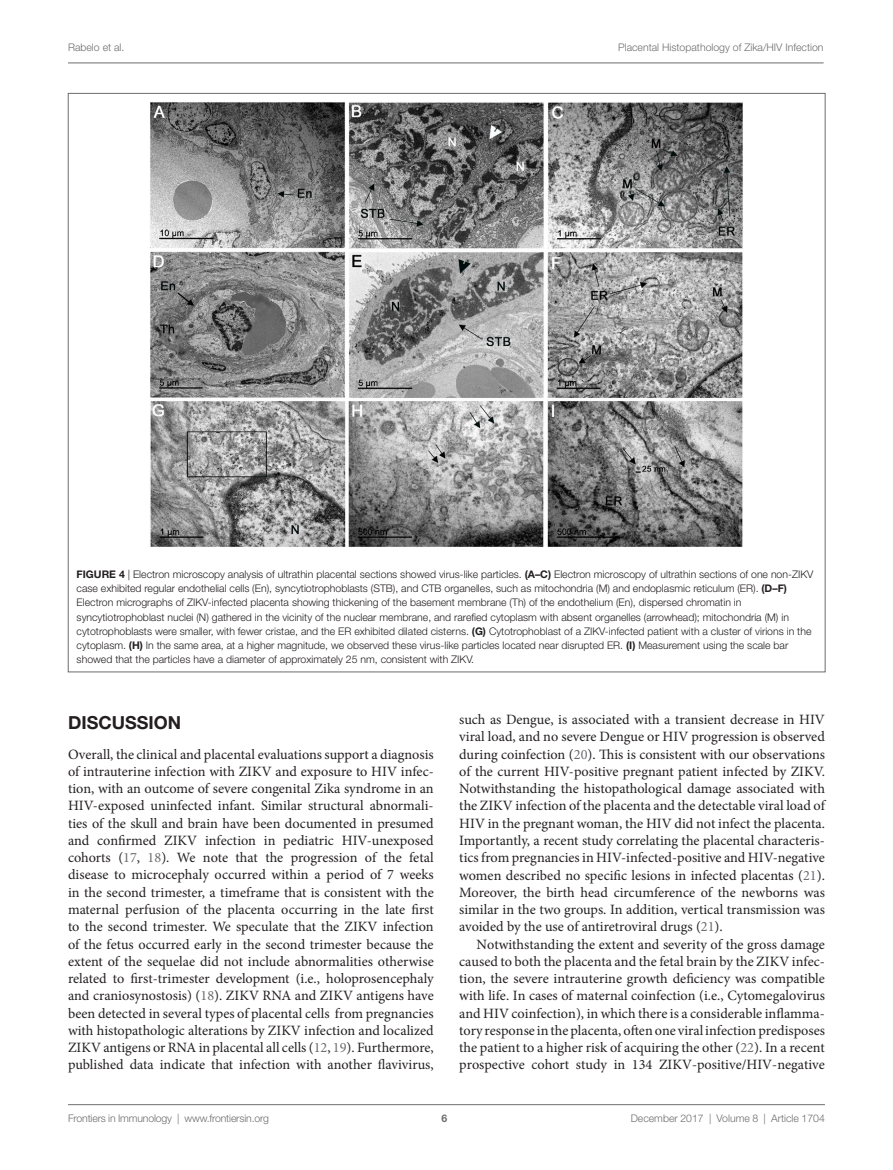
<style>
.page{position:relative;width:893px;height:1170px;background:#fff}
.page>*{position:absolute;margin:0;border:0;box-sizing:border-box;transform-origin:0 0}
.t1{font:700 18px "Helvetica Neue LT Std";color:#231f20}
.t2{font:14.25px/17.2px "Minion Pro";color:#231f20;text-align:justify}
.t3{font:300 10.5px/14.2px "Helvetica Neue LT Std";color:#231f20}
.t4{font:300 10.5px "Helvetica Neue LT Std";color:#6c6d70}
.t5{font:700 10.5px "Helvetica Neue LT Std";color:#6c6d70}
.s1{font-weight:700}
.s2{color:#6c6d70}
</style>
<div class="page">
<img style="left:150px;top:102px;width:593px;height:445px">
<hr style="left:68px;top:63px;width:756px;height:1px;background:#6c6d70">
<hr style="left:68px;top:1104px;width:757px;height:1px;background:#6c6d70">
<p class="t4" style="left:68px;top:41px;width:58px">Rabelo et al.</p>
<p class="t4" style="left:618px;top:41px;width:207px">Placental Histopathology of Zika/HIV Infection</p>
<p class="t3" style="left:77px;top:567px;width:738px"><span class="s1">FIGURE 4</span> | Electron microscopy analysis of ultrathin placental sections showed virus-like particles. <span class="s1">(A–C)</span> Electron microscopy of ultrathin sections of one non-ZIKV case exhibited regular endothelial cells (En), syncytiotrophoblasts (STB), and CTB organelles, such as mitochondria (M) and endoplasmic reticulum (ER). <span class="s1">(D–F)<br></span>Electron micrographs of ZIKV-infected placenta showing thickening of the basement membrane (Th) of the endothelium (En), dispersed chromatin in syncytiotrophoblast nuclei (N) gathered in the vicinity of the nuclear membrane, and rarefied cytoplasm with absent organelles (arrowhead); mitochondria (M) in cytotrophoblasts were smaller, with fewer cristae, and the ER exhibited dilated cisterns. <span class="s1">(G)</span> Cytotrophoblast of a ZIKV-infected patient with a cluster of virions in the cytoplasm. <span class="s1">(H)</span> In the same area, at a higher magnitude, we observed these virus-like particles located near disrupted ER. <span class="s1">(I)</span> Measurement using the scale bar showed that the particles have a diameter of approximately 25 nm, consistent with ZIKV.</p>
<p class="t1" style="left:68px;top:711px;width:115px">DISCUSSION</p>
<p class="t2" style="left:68px;top:745px;width:367px">Overall, the clinical and placental evaluations support a diagnosis of intrauterine infection with ZIKV and exposure to HIV infec&shy;tion, with an outcome of severe congenital Zika syndrome in an HIV-exposed uninfected infant. Similar structural abnormali&shy;ties of the skull and brain have been documented in presumed and confirmed ZIKV infection in pediatric HIV-unexposed cohorts (<span class="s2">17</span>, <span class="s2">18</span>). We note that the progression of the fetal disease to microcephaly occurred within a period of 7 weeks in the second trimester, a timeframe that is consistent with the maternal perfusion of the placenta occurring in the late first to the second trimester. We speculate that the ZIKV infection of the fetus occurred early in the second trimester because the extent of the sequelae did not include abnormalities otherwise related to first-trimester development (i.e., holoprosencephaly and craniosynostosis) (<span class="s2">18</span>). ZIKV RNA and ZIKV antigens have been detected in several types of placental cells from pregnancies with histopathologic alterations by ZIKV infection and localized ZIKV antigens or RNA in placental all cells (<span class="s2">12</span>, <span class="s2">19</span>). Furthermore, published data indicate that infection with another flavivirus,</p>
<p class="t2" style="left:459px;top:711px;width:367px">such as Dengue, is associated with a transient decrease in HIV viral load, and no severe Dengue or HIV progression is observed during coinfection (<span class="s2">20</span>). This is consistent with our observations of the current HIV-positive pregnant patient infected by ZIKV.<br>Notwithstanding the histopathological damage associated with the ZIKV infection of the placenta and the detectable viral load of HIV in the pregnant woman, the HIV did not infect the placenta.<br>Importantly, a recent study correlating the placental characteris&shy;tics from pregnancies in HIV-infected-positive and HIV-negative women described no specific lesions in infected placentas (<span class="s2">21</span>).<br>Moreover, the birth head circumference of the newborns was similar in the two groups. In addition, vertical transmission was avoided by the use of antiretroviral drugs (<span class="s2">21</span>).</p>
<p class="t2" style="left:459px;top:935px;width:367px;text-indent:17px">Notwithstanding the extent and severity of the gross damage caused to both the placenta and the fetal brain by the ZIKV infec&shy;tion, the severe intrauterine growth deficiency was compatible with life. In cases of maternal coinfection (i.e., Cytomegalovirus and HIV coinfection), in which there is a considerable inflamma&shy;tory response in the placenta, often one viral infection predisposes the patient to a higher risk of acquiring the other (<span class="s2">22</span>). In a recent prospective cohort study in 134 ZIKV-positive/HIV-negative</p>
<p class="t4" style="left:68px;top:1111px;width:203px">Frontiers in Immunology | www.frontiersin.org</p>
<p class="t4" style="left:631px;top:1111px;width:196px">December 2017 | Volume 8 | Article 1704</p>
<p class="t5" style="left:441px;top:1111px;width:7px">6</p>
</div>
